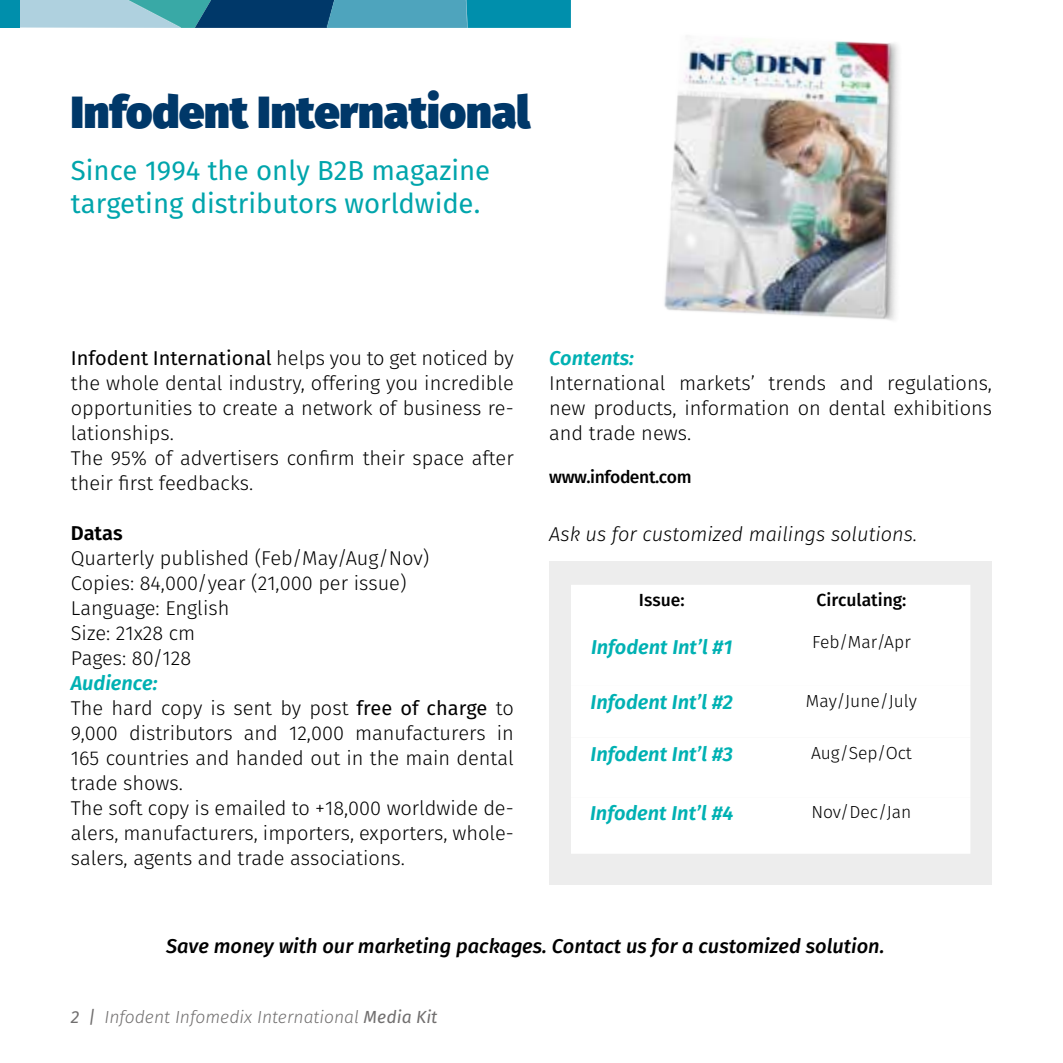
<style>
.page{position:relative;width:1063px;height:1063px;background:#fff}
.page>*{position:absolute;margin:0;border:0;box-sizing:border-box;transform-origin:0 0}
.t1{font:900 45px "Fira Sans";color:#003869}
.t2{font:27.5px/32.5px "Fira Sans";color:#00a5ac}
.t3{font:300 20px/25px "Fira Sans";color:#000}
.t4{font:italic 600 20px "Fira Sans";color:#00b1b3}
.t5{font:italic 500 20px "Fira Sans";color:#000}
.t6{font:italic 300 20px "Fira Sans";color:#000}
.t7{font:600 20px "Fira Sans";color:#000}
.t8{font:300 17.5px "Fira Sans";color:#000}
.t9{font:italic 300 17.5px "Fira Sans";color:#716f6f}
.t10{font:500 17.5px "Fira Sans";color:#000}
.t11{font:500 17.5px "Fira Sans";letter-spacing:-.02em;color:#000}
.s1{font-weight:400}
.s2{font-weight:600;font-style:italic;color:#00b1b3}
</style>
<div class="page">
<img style="left:664px;top:39px;width:235px;height:281px">
<div style="left:549px;top:561px;width:443px;height:324px;background:#ededed"></div>
<div style="left:571px;top:585px;width:399px;height:101px;background:#fff"></div>
<div style="left:571px;top:686px;width:399px;height:168px;background:#fff"></div>
<svg style="left:20px;top:0;width:551px;height:28px;background:#4493ad"></svg>
<div style="left:0;top:0;width:20px;height:28px;background:#008fac"></div>
<h1 class="t1" style="left:71px;top:80px;width:461px">Infodent International</h1>
<h2 class="t2" style="left:71px;top:154px;width:421px">Since 1994 the only B2B magazine targeting distributors worldwide.</h2>
<p class="t3" style="left:71px;top:345px;width:444px"><span class="s1">Infodent International</span> helps you to get noticed by the whole dental industry, offering you incredible opportunities to create a network of business re&shy;lationships.<br>The 95% of advertisers confirm their space after their first feedbacks.</p>
<p class="t7" style="left:71px;top:519px;width:53px">Datas</p>
<p class="t3" style="left:71px;top:545px;width:360px">Quarterly published (Feb/May/Aug/Nov)<br>Copies: 84,000/year (21,000 per issue)<br>Language: English<br>Size: 21x28 cm<br>Pages: 80/128</p>
<p class="t3" style="left:71px;top:670px;width:444px"><span class="s2">Audience:<br></span>The hard copy is sent by post <span class="s1">free of charge</span> to 9,000 distributors and 12,000 manufacturers in 165 countries and handed out in the main dental trade shows.<br>The soft copy is emailed to +18,000 worldwide de&shy;alers, manufacturers, importers, exporters, whole&shy;salers, agents and trade associations.</p>
<p class="t4" style="left:549px;top:344px;width:86px">Contents:</p>
<p class="t3" style="left:549px;top:370px;width:444px;text-align:justify">International markets’ trends and regulations, new products, information on dental exhibitions and trade news.</p>
<p class="t11" style="left:549px;top:465px;width:144px">www.infodent.com</p>
<p class="t6" style="left:549px;top:520px;width:370px">Ask us for customized mailings solutions.</p>
<p class="t10" style="left:639px;top:588px;width:47px">Issue:</p>
<p class="t4" style="left:591px;top:633px;width:143px">Infodent Int’l #1</p>
<p class="t10" style="left:816px;top:588px;width:92px">Circulating:</p>
<p class="t8" style="left:812px;top:630px;width:100px">Feb/Mar/Apr</p>
<p class="t4" style="left:591px;top:688px;width:144px">Infodent Int’l #2</p>
<p class="t8" style="left:806px;top:689px;width:113px">May/June/July</p>
<p class="t4" style="left:591px;top:739px;width:144px">Infodent Int’l #3</p>
<p class="t8" style="left:811px;top:740px;width:102px">Aug/Sep/Oct</p>
<p class="t4" style="left:590px;top:799px;width:145px">Infodent Int’l #4</p>
<p class="t8" style="left:811px;top:800px;width:101px">Nov/Dec/Jan</p>
<p class="t5" style="left:166px;top:932px;width:720px">Save money with our marketing packages. Contact us for a customized solution.</p>
<p class="t9" style="left:71px;top:1005px;width:368px"><span class="s1">2 |</span> Infodent Infomedix International <span class="s1">Media Kit</span></p>
</div>
